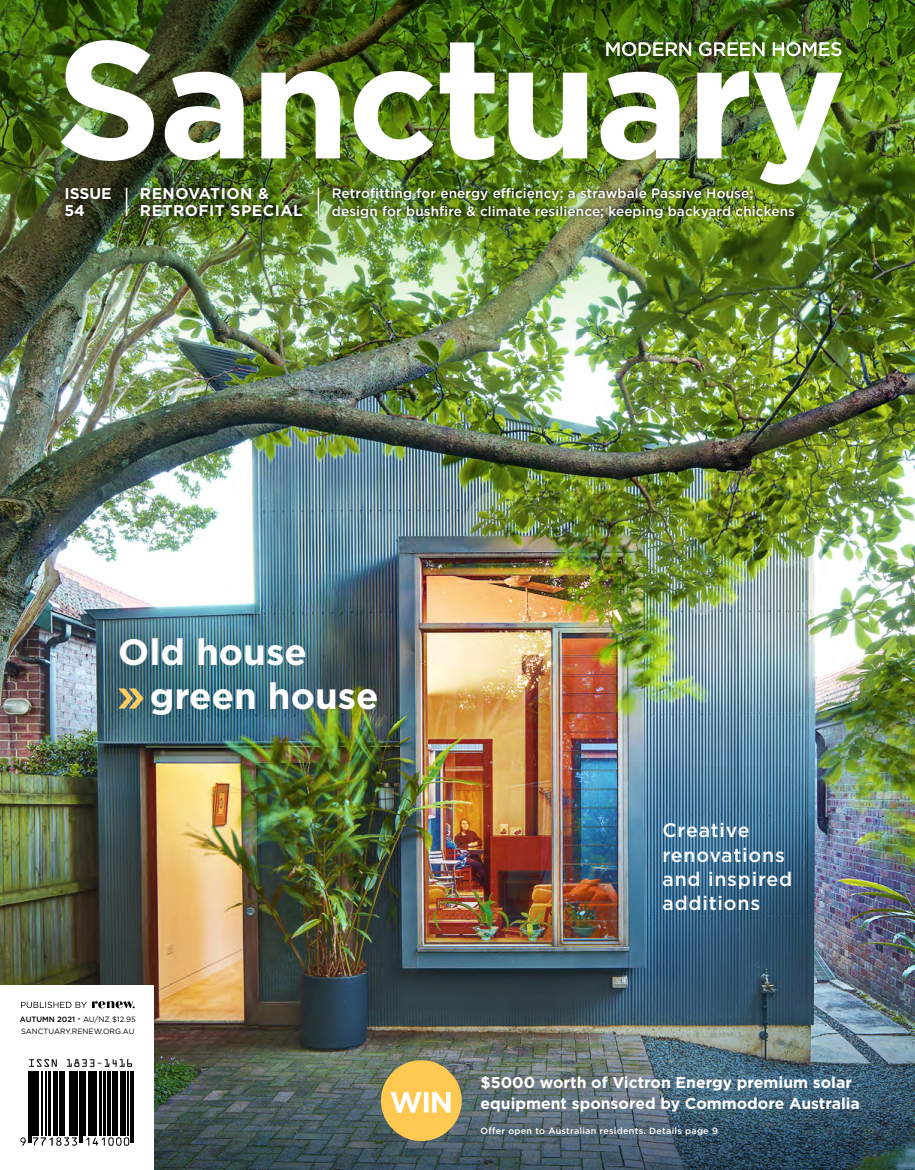
<style>
.page{position:relative;width:915px;height:1170px;background:#fff}
.page>*{position:absolute;margin:0;border:0;box-sizing:border-box;transform-origin:0 0}
.t1{font:700 36.6px/44px "Gotham";color:#fff}
.t2{font:500 19.5px/24px "Gotham";letter-spacing:.04em;color:#fff}
.t3{font:700 15.75px/21px "Gotham";color:#fff}
.t4{font:700 15.6px/17.2px "Gotham";letter-spacing:.03em;color:#fff}
.t5{font:500 13.5px/18px "Gotham";letter-spacing:.01em;color:#fff}
.t6{font:500 9px "Gotham";letter-spacing:.03em;color:#fff}
.t7{font:7.65px/12px "Gotham";color:#000}
.s1{font-weight:500}
</style>
<div class="page">
<img style="left:0;top:358px;width:914px;height:654px">
<img style="left:0;top:0;width:914px;height:358px">
<img style="left:154px;top:1012px;width:760px;height:157px">
<img style="left:165px;top:42px;width:677px;height:142px">
<img style="left:61px;top:40px;width:93px;height:121px">
<img style="left:606px;top:42px;width:235px;height:14px">
<div style="left:0;top:985px;width:153px;height:184px;background:#fff"></div>
<hr style="left:28px;top:1071px;width:1px;height:72px;background:#000">
<hr style="left:30px;top:1071px;width:1px;height:72px;background:#000">
<hr style="left:32px;top:1071px;width:4px;height:65px;background:#000">
<hr style="left:37px;top:1071px;width:2px;height:65px;background:#000">
<hr style="left:41px;top:1071px;width:1px;height:65px;background:#000">
<hr style="left:46px;top:1071px;width:1px;height:65px;background:#000">
<hr style="left:48px;top:1071px;width:2px;height:65px;background:#000">
<hr style="left:53px;top:1071px;width:1px;height:65px;background:#000">
<hr style="left:56px;top:1071px;width:2px;height:65px;background:#000">
<hr style="left:59px;top:1071px;width:3px;height:65px;background:#000">
<hr style="left:64px;top:1071px;width:1px;height:65px;background:#000">
<hr style="left:69px;top:1071px;width:1px;height:65px;background:#000">
<div style="left:71px;top:1071px;width:5px;height:65px;background:#000"></div>
<hr style="left:77px;top:1071px;width:1px;height:65px;background:#000">
<hr style="left:79px;top:1071px;width:1px;height:72px;background:#000">
<hr style="left:81px;top:1071px;width:1px;height:72px;background:#000">
<hr style="left:84px;top:1071px;width:2px;height:65px;background:#000">
<hr style="left:88px;top:1071px;width:2px;height:65px;background:#000">
<hr style="left:91px;top:1071px;width:1px;height:65px;background:#000">
<hr style="left:94px;top:1071px;width:3px;height:65px;background:#000">
<hr style="left:99px;top:1071px;width:2px;height:65px;background:#000">
<hr style="left:103px;top:1071px;width:3px;height:65px;background:#000">
<hr style="left:107px;top:1071px;width:3px;height:65px;background:#000">
<hr style="left:112px;top:1071px;width:1px;height:65px;background:#000">
<hr style="left:115px;top:1071px;width:3px;height:65px;background:#000">
<hr style="left:120px;top:1071px;width:1px;height:65px;background:#000">
<hr style="left:122px;top:1071px;width:4px;height:65px;background:#000">
<hr style="left:128px;top:1071px;width:1px;height:65px;background:#000">
<hr style="left:130px;top:1071px;width:1px;height:72px;background:#000">
<hr style="left:132px;top:1071px;width:1px;height:72px;background:#000">
<svg style="left:29px;top:1059px;width:28px;height:7px"></svg>
<svg style="left:67px;top:1059px;width:65px;height:7px"></svg>
<svg style="left:20px;top:1137px;width:6px;height:8px"></svg>
<svg style="left:33px;top:1137px;width:44px;height:8px"></svg>
<svg style="left:86px;top:1137px;width:43px;height:8px"></svg>
<svg style="left:21px;top:1001px;width:114px;height:7px"></svg>
<div style="left:381px;top:1060px;width:80px;height:80px;background:#ffc951;border-radius:50%"></div>
<svg style="left:390px;top:1092px;width:60px;height:20px"></svg>
<svg style="left:118px;top:688px;width:25px;height:20px"></svg>
<div style="left:61px;top:184px;width:54px;height:36px;background:#000;opacity:.8"></div>
<div style="left:328px;top:183px;width:469px;height:38px;background:#000;opacity:.8"></div>
<svg style="left:126px;top:188px;width:1px;height:28px"></svg>
<hr style="left:317px;top:188px;width:2px;height:28px;background:#fff">
<div style="left:137px;top:184px;width:169px;height:36px;background:#000;opacity:.8"></div>
<p class="t4" style="left:140px;top:184px;width:164px">RENOVATION &amp;<br>RETROFIT SPECIAL</p>
<p class="t4" style="left:64px;top:184px;width:49px">ISSUE<br>54</p>
<p class="t5" style="left:332px;top:184px;width:464px">Retrofitting for energy efficiency; a strawbale Passive House; design for bushfire &amp; climate resilience; keeping backyard chickens</p>
<h1 class="t1" style="left:150px;top:628px;width:230px;text-indent:-32px">Old house green house</h1>
<p class="t7" style="left:20px;top:1012px;width:117px"><span class="s1">AUTUMN 2021</span> * AU/NZ $12.95<br>SANCTUARY.RENEW.ORG.AU</p>
<h2 class="t2" style="left:662px;top:818px;width:131px">Creative renovations and inspired additions</h2>
<p class="t3" style="left:480px;top:1071px;width:380px">$5000 worth of Victron Energy premium solar equipment sponsored by Commodore Australia</p>
<p class="t6" style="left:480px;top:1124px;width:239px">Offer open to Australian residents. Details page 9</p>
</div>
